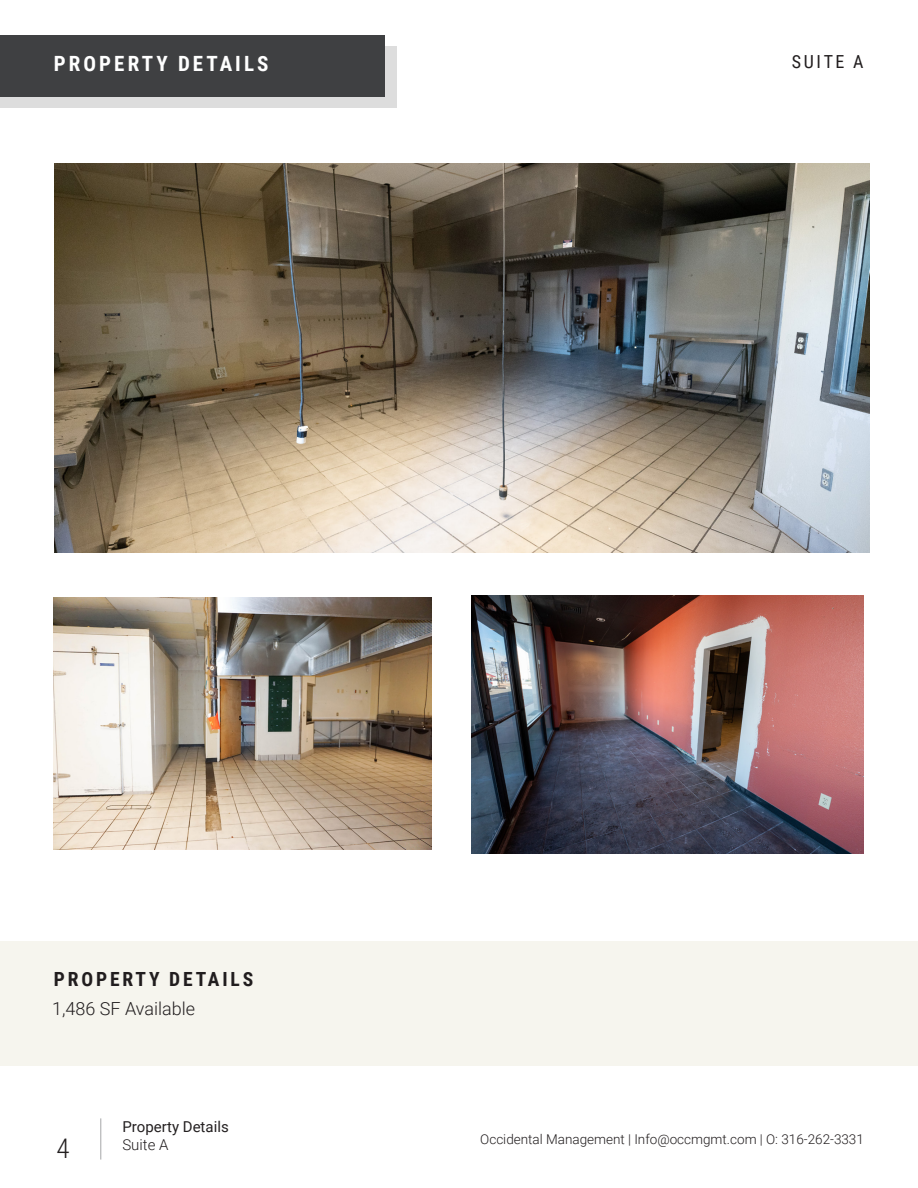
<style>
.page{position:relative;width:918px;height:1188px;background:#fff}
.page>*{position:absolute;margin:0;border:0;box-sizing:border-box;transform-origin:0 0}
.t1{font:300 27px "Roboto Condensed";color:#231f20}
.t2{font:700 21px "Roboto Condensed";letter-spacing:.145em;color:#fff}
.Headline{font:700 19.5px "Roboto Condensed";letter-spacing:.145em;color:#211d1e}
.Basic_Copy{font:300 18px "Roboto";color:#231f20}
.Headline-2{font:18px "Roboto Condensed";letter-spacing:.145em;color:#211d1e}
.t3{font:15px "Roboto";color:#231f20}
.t4{font:300 15px "Roboto";color:#231f20}
.t5{font:300 13.5px "Roboto";color:#211d1e}
</style>
<div class="page">
<hr style="left:101px;top:1118px;width:1px;height:42px;background:#a5a6a8">
<div style="left:0;top:941px;width:918px;height:125px;background:#f6f5ee"></div>
<div style="left:0;top:46px;width:397px;height:62px;background:#ddd"></div>
<div style="left:0;top:35px;width:384px;height:62px;background:#3f4042"></div>
<img style="left:54px;top:164px;width:816px;height:389px">
<img style="left:53px;top:598px;width:378px;height:252px">
<img style="left:472px;top:596px;width:392px;height:258px">
<p class="t2" style="left:54px;top:49px;width:216px">PROPERTY DETAILS</p>
<p class="Headline-2" style="left:792px;top:49px;width:73px">SUITE A</p>
<p class="Headline" style="left:54px;top:966px;width:201px">PROPERTY DETAILS</p>
<p class="Basic_Copy" style="left:52px;top:996px;width:144px">1,486 SF Available</p>
<h1 class="t1" style="left:56px;top:1130px;width:15px">4</h1>
<p class="t3" style="left:122px;top:1116px;width:108px">Property Details</p>
<p class="t4" style="left:122px;top:1134px;width:48px">Suite A</p>
<p class="t5" style="left:480px;top:1130px;width:385px">Occidental Management | Info@occmgmt.com | O: 316-262-3331</p>
</div>
